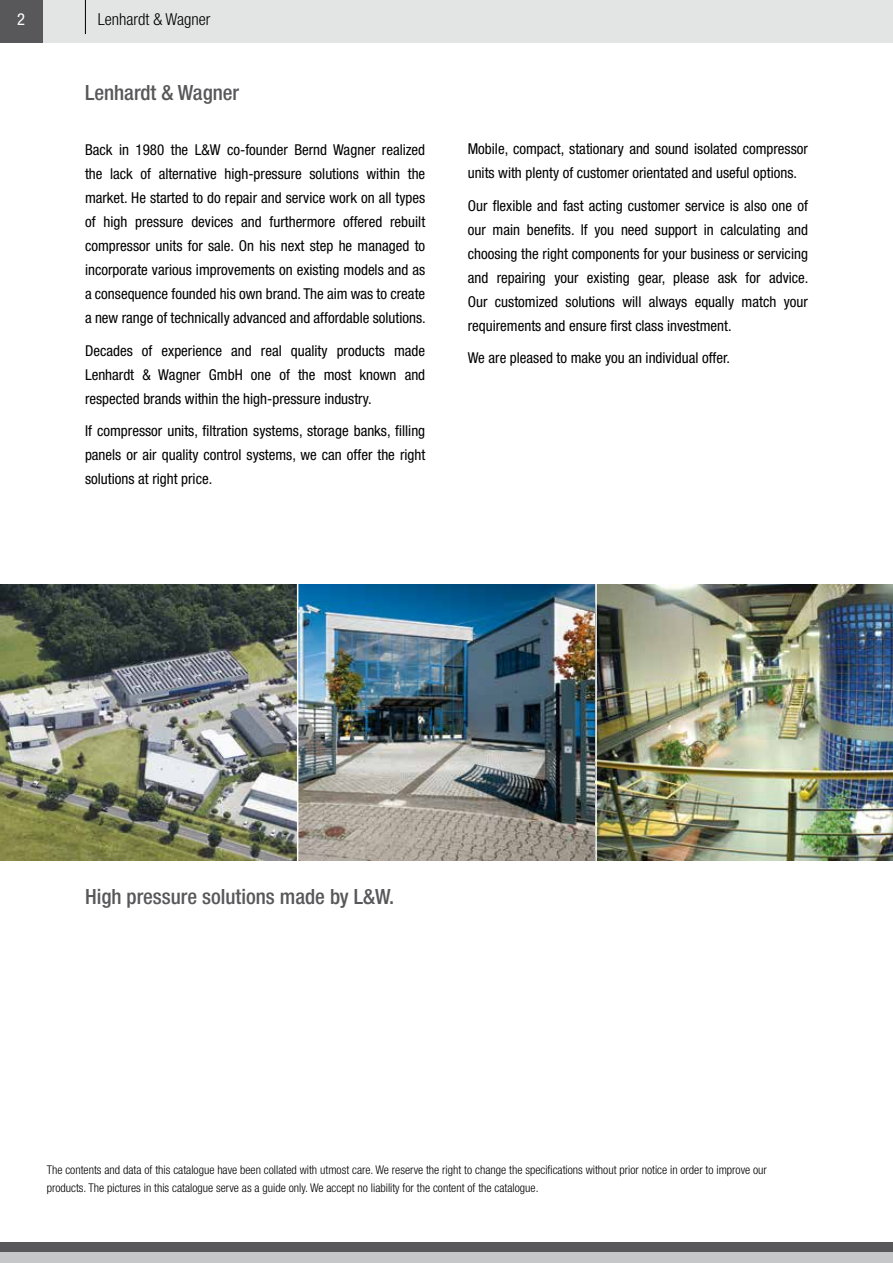
<style>
.page{position:relative;width:893px;height:1263px;background:#fff}
.page>*{position:absolute;margin:0;border:0;box-sizing:border-box;transform-origin:0 0}
.t1{font:500 condensed 21px "Helvetica Neue LT Std";color:#58585a}
.t2{font:300 condensed 16.5px "Helvetica Neue LT Std";color:#000}
.t3{font:condensed 16.5px "Helvetica Neue LT Std";color:#fff}
.t4{font:condensed 15px/24px "Helvetica Neue LT Std";color:#000;text-align:justify}
.t5{font:300 condensed 12px/18px "Helvetica Neue LT Std";color:#000}
</style>
<div class="page">
<div style="left:0;top:0;width:893px;height:43px;background:#e3e4e4"></div>
<div style="left:0;top:0;width:43px;height:43px;background:#58585a"></div>
<hr style="left:85px;top:0;width:1px;height:34px;background:#000">
<div style="left:0;top:1242px;width:893px;height:10px;background:#58585a"></div>
<div style="left:0;top:1252px;width:893px;height:11px;background:#c6c7c8"></div>
<img style="left:0;top:585px;width:893px;height:276px">
<hr style="left:297px;top:578px;width:1px;height:294px;background:#fff">
<hr style="left:595px;top:578px;width:2px;height:294px;background:#fff">
<p class="t3" style="left:17px;top:10px;width:9px">2</p>
<p class="t2" style="left:98px;top:9px;width:114px">Lenhardt &amp; Wagner</p>
<h1 class="t1" style="left:85px;top:80px;width:156px">Lenhardt &amp; Wagner</h1>
<p class="t4" style="left:85px;top:138px;width:342px">Back in 1980 the L&amp;W co-founder Bernd Wagner realized the lack of alternative high-pressure solutions within the market. He started to do repair and service work on all types of high pressure devices and furthermore offered rebuilt compressor units for sale. On his next step he managed to incorporate various improvements on existing models and as a consequence founded his own brand. The aim was to create a new range of technically advanced and affordable solutions.</p>
<p class="t4" style="left:85px;top:338px;width:342px">Decades of experience and real quality products made Lenhardt &amp; Wagner GmbH one of the most known and respected brands within the high-pressure industry.</p>
<p class="t4" style="left:85px;top:419px;width:342px">If compressor units, filtration systems, storage banks, filling panels or air quality control systems, we can offer the right solutions at right price.</p>
<p class="t4" style="left:468px;top:137px;width:342px">Mobile, compact, stationary and sound isolated compressor units with plenty of customer orientated and useful options.</p>
<p class="t4" style="left:468px;top:193px;width:342px">Our flexible and fast acting customer service is also one of our main benefits. If you need support in calculating and choosing the right components for your business or servicing and repairing your existing gear, please ask for advice.<br>Our customized solutions will always equally match your requirements and ensure first class investment.</p>
<p class="t4" style="left:468px;top:346px;width:264px">We are pleased to make you an individual offer.</p>
<h1 class="t1" style="left:85px;top:884px;width:311px">High pressure solutions made by L&amp;W.</h1>
<p class="t5" style="left:47px;top:1160px;width:722px">The contents and data of this catalogue have been collated with utmost care. We reserve the right to change the specifications without prior notice in order to improve our products. The pictures in this catalogue serve as a guide only. We accept no liability for the content of the catalogue.</p>
</div>
